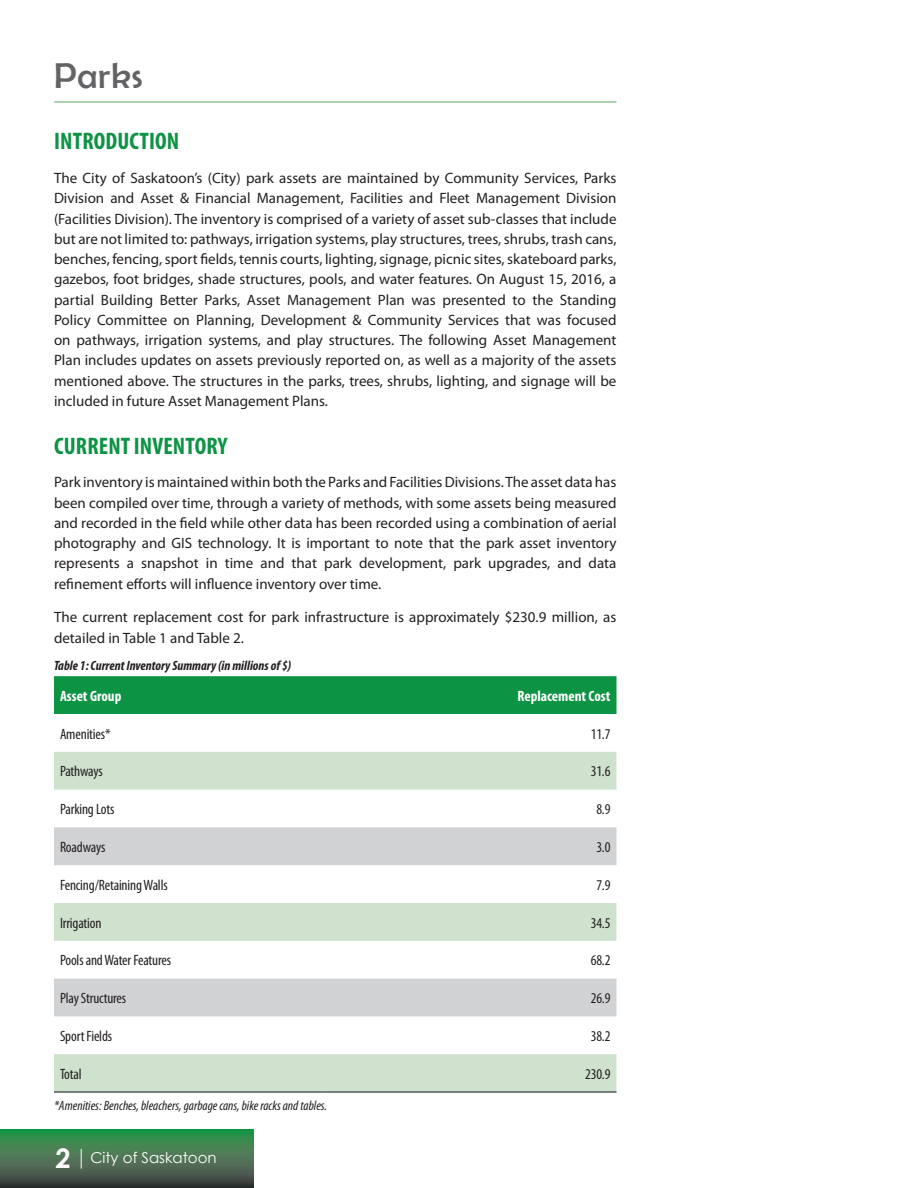
<style>
.page{position:relative;width:918px;height:1188px;background:#fff}
.page>*{position:absolute;margin:0;border:0;box-sizing:border-box;transform-origin:0 0}
.t1{font:36px "Berlin Sans FB";letter-spacing:.025em;color:#636366}
.t2{font:700 condensed 24px "Myriad Pro";letter-spacing:.005em;color:#0d9344}
.t3{font:15px/20.2px "Myriad Pro";color:#231f20;text-align:justify}
.table_-_content{font:condensed 15px "Myriad Pro";letter-spacing:-.01em;color:#231f20}
.table_-_head{font:700 condensed 15px "Myriad Pro";color:#fff}
.t4{font:15px "Century Gothic";color:#fff}
.footnotes{font:italic condensed 13.5px "Myriad Pro";color:#231f20}
.table_heading{font:italic 700 condensed 13.5px "Myriad Pro";color:#231f20}
.s1{font-weight:700;font-size:27px}
</style>
<div class="page">
<svg style="left:0;top:1130px;width:254px;height:58px;background:#416d4c"></svg>
<hr style="left:54px;top:102px;width:562px;height:1px;background:#5ca767">
<svg style="left:81px;top:1149px;width:1px;height:20px"></svg>
<div style="left:54px;top:676px;width:562px;height:38px;background:#0d9344"></div>
<svg style="left:54px;top:752px;width:562px;height:339px"></svg>
<div style="left:54px;top:827px;width:562px;height:38px;background:#d1d2d4"></div>
<div style="left:54px;top:903px;width:562px;height:38px;background:#cfe2ce"></div>
<div style="left:54px;top:979px;width:562px;height:37px;background:#d1d2d4"></div>
<hr style="left:54px;top:1091px;width:269px;height:2px;background:#57585a">
<hr style="left:323px;top:1091px;width:293px;height:2px;background:#57585a">
<h1 class="t1" style="left:54px;top:55px;width:90px">Parks</h1>
<p class="t2" style="left:54px;top:126px;width:127px">INTRODUCTION</p>
<p class="t3" style="left:54px;top:168px;width:564px">The City of Saskatoon’s (City) park assets are maintained by Community Services, Parks Division and Asset &amp; Financial Management, Facilities and Fleet Management Division (Facilities Division). The inventory is comprised of a variety of asset sub-classes that include but are not limited to: pathways, irrigation systems, play structures, trees, shrubs, trash cans, benches, fencing, sport fields, tennis courts, lighting, signage, picnic sites, skateboard parks, gazebos, foot bridges, shade structures, pools, and water features. On August 15, 2016, a partial Building Better Parks, Asset Management Plan was presented to the Standing Policy Committee on Planning, Development &amp; Community Services that was focused on pathways, irrigation systems, and play structures. The following Asset Management Plan includes updates on assets previously reported on, as well as a majority of the assets mentioned above. The structures in the parks, trees, shrubs, lighting, and signage will be included in future Asset Management Plans.</p>
<p class="t2" style="left:54px;top:431px;width:175px">CURRENT INVENTORY</p>
<p class="t3" style="left:54px;top:472px;width:564px">Park inventory is maintained within both the Parks and Facilities Divisions. The asset data has been compiled over time, through a variety of methods, with some assets being measured and recorded in the field while other data has been recorded using a combination of aerial photography and GIS technology. It is important to note that the park asset inventory represents a snapshot in time and that park development, park upgrades, and data refinement efforts will influence inventory over time.</p>
<p class="t3" style="left:54px;top:607px;width:564px">The current replacement cost for park infrastructure is approximately $230.9 million, as detailed in Table 1 and Table 2.</p>
<p class="table_heading" style="left:54px;top:657px;width:239px">Table 1: Current Inventory Summary (in millions of $)</p>
<p class="table_-_head" style="left:60px;top:686px;width:63px">Asset Group</p>
<p class="table_-_head" style="left:517px;top:686px;width:95px">Replacement Cost</p>
<p class="table_-_content" style="left:60px;top:725px;width:52px">Amenities*</p>
<p class="table_-_content" style="left:591px;top:725px;width:21px">11.7</p>
<p class="table_-_content" style="left:60px;top:762px;width:44px">Pathways</p>
<p class="table_-_content" style="left:591px;top:762px;width:21px">31.6</p>
<p class="table_-_content" style="left:60px;top:800px;width:56px">Parking Lots</p>
<p class="table_-_content" style="left:596px;top:800px;width:16px">8.9</p>
<p class="table_-_content" style="left:60px;top:838px;width:47px">Roadways</p>
<p class="table_-_content" style="left:596px;top:838px;width:16px">3.0</p>
<p class="table_-_content" style="left:60px;top:876px;width:109px">Fencing/Retaining Walls</p>
<p class="table_-_content" style="left:596px;top:876px;width:16px">7.9</p>
<p class="table_-_content" style="left:60px;top:914px;width:43px">Irrigation</p>
<p class="table_-_content" style="left:591px;top:914px;width:21px">34.5</p>
<p class="table_-_content" style="left:60px;top:951px;width:113px">Pools and Water Features</p>
<p class="table_-_content" style="left:591px;top:951px;width:21px">68.2</p>
<p class="table_-_content" style="left:60px;top:989px;width:68px">Play Structures</p>
<p class="table_-_content" style="left:591px;top:989px;width:21px">26.9</p>
<p class="table_-_content" style="left:60px;top:1027px;width:54px">Sport Fields</p>
<p class="table_-_content" style="left:591px;top:1027px;width:21px">38.2</p>
<p class="table_-_content" style="left:60px;top:1065px;width:23px">Total</p>
<p class="table_-_content" style="left:585px;top:1065px;width:27px">230.9</p>
<p class="footnotes" style="left:54px;top:1097px;width:275px">*Amenities: Benches, bleachers, garbage cans, bike racks and tables.</p>
<p class="t4" style="left:55px;top:1149px;width:163px"><span class="s1">2</span> City of Saskatoon</p>
</div>
